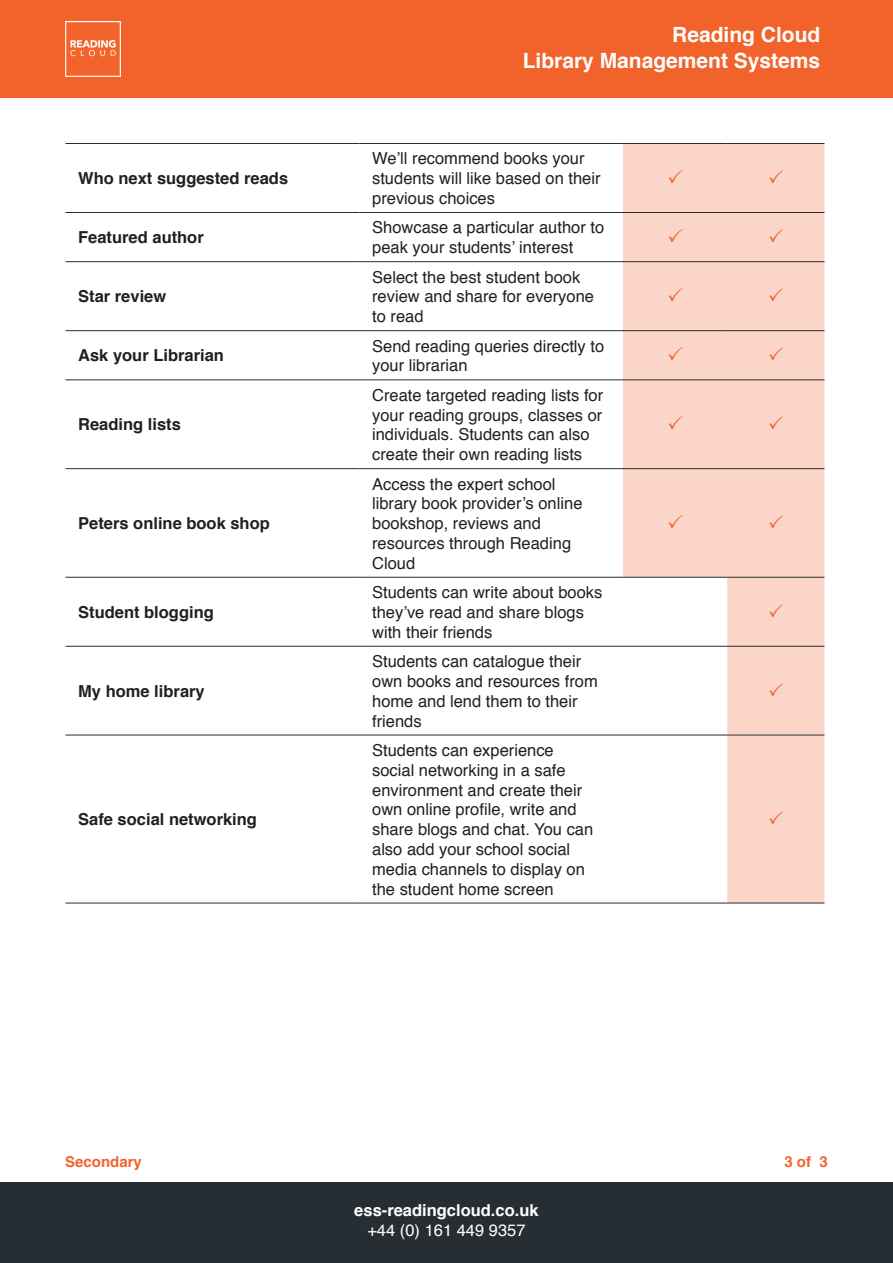
<style>
.page{position:relative;width:893px;height:1263px;background:#fff}
.page>*{position:absolute;margin:0;border:0;box-sizing:border-box;transform-origin:0 0}
.t1{font:700 21px/25.2px "Helvetica";color:#fff;text-align:right}
.t2{font:16.5px/19.8px "Helvetica";color:#231f20}
.t3{font:700 16.5px "Helvetica";color:#231f20}
.t4{font:700 16.5px/19.8px "Helvetica";color:#fff;text-align:center}
.t5{font:700 15px "Helvetica";color:#f2632b}
.s1{font-style:inherit}
.s2{font-weight:400}
</style>
<div class="page">
<div style="left:0;top:0;width:893px;height:98px;background:#f2632b"></div>
<img style="left:65px;top:21px;width:56px;height:56px">
<div style="left:0;top:1182px;width:893px;height:81px;background:#272e33"></div>
<svg style="left:623px;top:144px;width:201px;height:759px;fill:#fbd6c8"></svg>
<hr style="left:65px;top:143px;width:294px;height:1px;background:#272e33">
<hr style="left:359px;top:143px;width:264px;height:1px;background:#272e33">
<hr style="left:623px;top:143px;width:104px;height:1px;background:#272e33">
<hr style="left:727px;top:143px;width:97px;height:1px;background:#272e33">
<hr style="left:65px;top:212px;width:294px;height:1px;background:#272e33">
<hr style="left:359px;top:212px;width:264px;height:1px;background:#272e33">
<hr style="left:623px;top:212px;width:104px;height:1px;background:#272e33">
<hr style="left:727px;top:212px;width:97px;height:1px;background:#272e33">
<hr style="left:65px;top:261px;width:294px;height:1px;background:#272e33">
<hr style="left:359px;top:261px;width:264px;height:1px;background:#272e33">
<hr style="left:623px;top:261px;width:104px;height:1px;background:#272e33">
<hr style="left:727px;top:261px;width:97px;height:1px;background:#272e33">
<hr style="left:65px;top:330px;width:294px;height:1px;background:#272e33">
<hr style="left:359px;top:330px;width:264px;height:1px;background:#272e33">
<hr style="left:623px;top:330px;width:104px;height:1px;background:#272e33">
<hr style="left:727px;top:330px;width:97px;height:1px;background:#272e33">
<hr style="left:65px;top:380px;width:294px;height:1px;background:#272e33">
<hr style="left:359px;top:380px;width:264px;height:1px;background:#272e33">
<hr style="left:623px;top:380px;width:104px;height:1px;background:#272e33">
<hr style="left:727px;top:380px;width:97px;height:1px;background:#272e33">
<hr style="left:65px;top:468px;width:294px;height:1px;background:#272e33">
<hr style="left:359px;top:468px;width:264px;height:1px;background:#272e33">
<hr style="left:623px;top:468px;width:104px;height:1px;background:#272e33">
<hr style="left:727px;top:468px;width:97px;height:1px;background:#272e33">
<hr style="left:65px;top:577px;width:294px;height:1px;background:#272e33">
<hr style="left:359px;top:577px;width:264px;height:1px;background:#272e33">
<hr style="left:623px;top:577px;width:104px;height:1px;background:#272e33">
<hr style="left:727px;top:577px;width:97px;height:1px;background:#272e33">
<hr style="left:65px;top:646px;width:294px;height:1px;background:#272e33">
<hr style="left:359px;top:646px;width:264px;height:1px;background:#272e33">
<hr style="left:623px;top:646px;width:104px;height:1px;background:#272e33">
<hr style="left:727px;top:646px;width:97px;height:1px;background:#272e33">
<hr style="left:65px;top:735px;width:294px;height:1px;background:#272e33">
<hr style="left:359px;top:735px;width:264px;height:1px;background:#272e33">
<hr style="left:623px;top:735px;width:104px;height:1px;background:#272e33">
<hr style="left:727px;top:735px;width:97px;height:1px;background:#272e33">
<hr style="left:65px;top:903px;width:294px;height:1px;background:#272e33">
<hr style="left:359px;top:903px;width:264px;height:1px;background:#272e33">
<hr style="left:623px;top:903px;width:104px;height:1px;background:#272e33">
<hr style="left:727px;top:903px;width:97px;height:1px;background:#272e33">
<svg style="left:669px;top:170px;width:13px;height:13px"></svg>
<svg style="left:769px;top:170px;width:14px;height:13px"></svg>
<svg style="left:669px;top:229px;width:13px;height:13px"></svg>
<svg style="left:769px;top:229px;width:14px;height:13px"></svg>
<svg style="left:669px;top:288px;width:13px;height:13px"></svg>
<svg style="left:769px;top:288px;width:14px;height:13px"></svg>
<svg style="left:669px;top:347px;width:13px;height:14px"></svg>
<svg style="left:769px;top:347px;width:14px;height:14px"></svg>
<svg style="left:669px;top:416px;width:13px;height:14px"></svg>
<svg style="left:769px;top:416px;width:14px;height:14px"></svg>
<svg style="left:669px;top:515px;width:13px;height:13px"></svg>
<svg style="left:769px;top:515px;width:14px;height:13px"></svg>
<svg style="left:769px;top:603px;width:14px;height:14px"></svg>
<svg style="left:769px;top:682px;width:14px;height:14px"></svg>
<svg style="left:769px;top:811px;width:14px;height:13px"></svg>
<p class="t3" style="left:78px;top:165px;width:211px">Who next suggested reads</p>
<p class="t1" style="left:523px;top:23px;width:299px">Reading Cloud<br>Library Management Systems</p>
<p class="t2" style="left:372px;top:149px;width:230px">We’ll recommend books your students will like based on their previous choices</p>
<p class="t3" style="left:78px;top:224px;width:127px">Featured author</p>
<p class="t2" style="left:372px;top:218px;width:234px">Showcase a particular author to peak your students’ interest</p>
<p class="t3" style="left:78px;top:283px;width:90px">Star review</p>
<p class="t2" style="left:372px;top:267px;width:223px">Select the best student book review and share for everyone to read</p>
<p class="t3" style="left:78px;top:342px;width:147px">Ask your Librarian</p>
<p class="t2" style="left:372px;top:336px;width:234px">Send reading queries directly to your librarian</p>
<p class="t3" style="left:78px;top:411px;width:104px">Reading lists</p>
<p class="t3" style="left:78px;top:510px;width:193px">Peters online book shop</p>
<p class="t3" style="left:78px;top:599px;width:137px">Student blogging</p>
<p class="t3" style="left:78px;top:678px;width:128px">My home library</p>
<p class="t3" style="left:78px;top:806px;width:180px">Safe social networking</p>
<p class="t2" style="left:372px;top:386px;width:233px">Create targeted reading lists for your reading groups, classes or individuals. Students can also create their own reading lists</p>
<p class="t2" style="left:372px;top:474px;width:212px">Access the expert school library book provider’s online bookshop, reviews and resources through Reading<br>Cloud</p>
<p class="t2" style="left:372px;top:583px;width:232px">Students can write about books they’ve read and share blogs with their friends</p>
<p class="t2" style="left:372px;top:652px;width:227px">Students can catalogue their own books and resources from home and lend them to their friends</p>
<p class="t2" style="left:372px;top:741px;width:223px">Students can experience social networking in a safe environment and create their own online profile, write and share blogs and chat. You can also add your school social media channels to display on the student home screen</p>
<p class="t5" style="left:65px;top:1150px;width:78px">Secondary</p>
<p class="t5" style="left:784px;top:1150px;width:45px">3 of 3</p>
<p class="t4" style="left:354px;top:1200px;width:186px"><span class="s1">ess</span>-readingcloud.co.uk <span class="s2">+44 (0) 161 449 9357</span></p>
</div>
